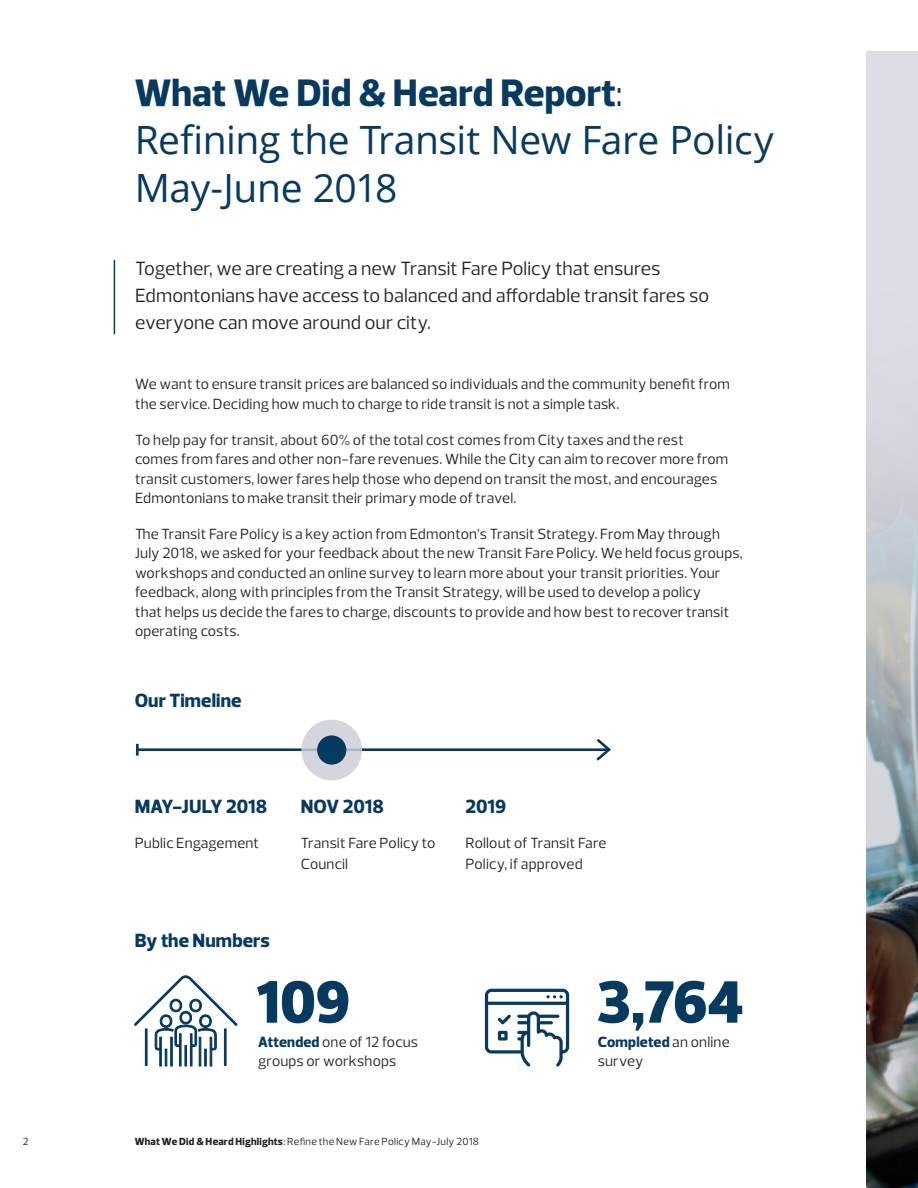
<style>
.page{position:relative;width:918px;height:1188px;background:#fff}
.page>*{position:absolute;margin:0;border:0;box-sizing:border-box;transform-origin:0 0}
.t1{font:900 60.9px "Prelo";letter-spacing:-.005em;color:#083a5f}
.t2{font:39px/48px "Open Sans";letter-spacing:-.01em;color:#083a5f}
.t3{font:800 39px "Prelo";color:#083a5f}
.t4{font:19.5px/27px "Prelo";color:#231f20}
.t5{font:800 19.5px "Prelo";color:#083a5f}
.t6{font:15px/19.5px "Prelo";letter-spacing:.01em;color:#231f20}
.t7{font:10.5px "Prelo";letter-spacing:.025em;color:#231f20}
.s1{font-weight:400}
.s2{font-weight:800;color:#083a5f}
.s3{font-weight:800}
</style>
<div class="page">
<div style="left:867px;top:51px;width:51px;height:1137px;background:#dcdee5"></div>
<img style="left:867px;top:451px;width:51px;height:737px">
<hr style="left:114px;top:260px;width:1px;height:74px;background:#083a5f">
<hr style="left:137px;top:748px;width:473px;height:3px;background:#083a5f">
<svg style="left:136px;top:744px;width:3px;height:12px"></svg>
<svg style="left:594px;top:738px;width:17px;height:23px"></svg>
<svg style="left:301px;top:720px;width:61px;height:60px;background:#d2d3dc"></svg>
<div style="left:317px;top:735px;width:29px;height:30px;background:#083a5f;border-radius:50%"></div>
<svg style="left:134px;top:975px;width:104px;height:91px"></svg>
<hr style="left:224px;top:1028px;width:3px;height:38px;background:#083a5f">
<svg style="left:485px;top:989px;width:84px;height:77px"></svg>
<h2 class="t3" style="left:135px;top:69px;width:490px">What We Did &amp; Heard Report<span class="s1">:</span></h2>
<h2 class="t2" style="left:135px;top:115px;width:641px">Refining the Transit New Fare Policy<br>May-June 2018</h2>
<h3 class="t4" style="left:135px;top:255px;width:576px">Together, we are creating a new Transit Fare Policy that ensures<br>Edmontonians have access to balanced and affordable transit fares so everyone can move around our city.</h3>
<p class="t6" style="left:135px;top:375px;width:597px">We want to ensure transit prices are balanced so individuals and the community benefit from the service. Deciding how much to charge to ride transit is not a simple task.</p>
<p class="t6" style="left:135px;top:430px;width:595px">To help pay for transit, about 60% of the total cost comes from City taxes and the rest comes from fares and other non-fare revenues. While the City can aim to recover more from transit customers, lower fares help those who depend on transit the most, and encourages Edmontonians to make transit their primary mode of travel.</p>
<p class="t6" style="left:135px;top:524px;width:609px">The Transit Fare Policy is a key action from Edmonton’s Transit Strategy. From May through July 2018, we asked for your feedback about the new Transit Fare Policy. We held focus groups, workshops and conducted an online survey to learn more about your transit priorities. Your feedback, along with principles from the Transit Strategy, will be used to develop a policy<br>that helps us decide the fares to charge, discounts to provide and how best to recover transit operating costs.</p>
<h3 class="t5" style="left:135px;top:688px;width:108px">Our Timeline</h3>
<h3 class="t5" style="left:135px;top:795px;width:134px">MAY-JULY 2018</h3>
<p class="t6" style="left:135px;top:833px;width:126px">Public Engagement</p>
<h3 class="t5" style="left:135px;top:928px;width:137px">By the Numbers</h3>
<h3 class="t5" style="left:301px;top:795px;width:85px">NOV 2018</h3>
<p class="t6" style="left:301px;top:832px;width:136px;line-height:21px">Transit Fare Policy to<br>Council</p>
<h1 class="t1" style="left:256px;top:965px;width:95px">109</h1>
<p class="t6" style="left:258px;top:1032px;width:161px"><span class="s2">Attended</span> one of 12 focus groups or workshops</p>
<h3 class="t5" style="left:466px;top:795px;width:42px">2019</h3>
<p class="t6" style="left:466px;top:832px;width:142px;line-height:21px">Rollout of Transit Fare<br>Policy, if approved</p>
<h1 class="t1" style="left:596px;top:965px;width:149px">3,764</h1>
<p class="t6" style="left:598px;top:1032px;width:133px"><span class="s2">Completed</span> an online survey</p>
<p class="t7" style="left:23px;top:1135px;width:7px">2</p>
<p class="t7" style="left:135px;top:1135px;width:346px"><span class="s3">What We Did &amp; Heard Highlights</span>: Refine the New Fare Policy May-July 2018</p>
</div>
